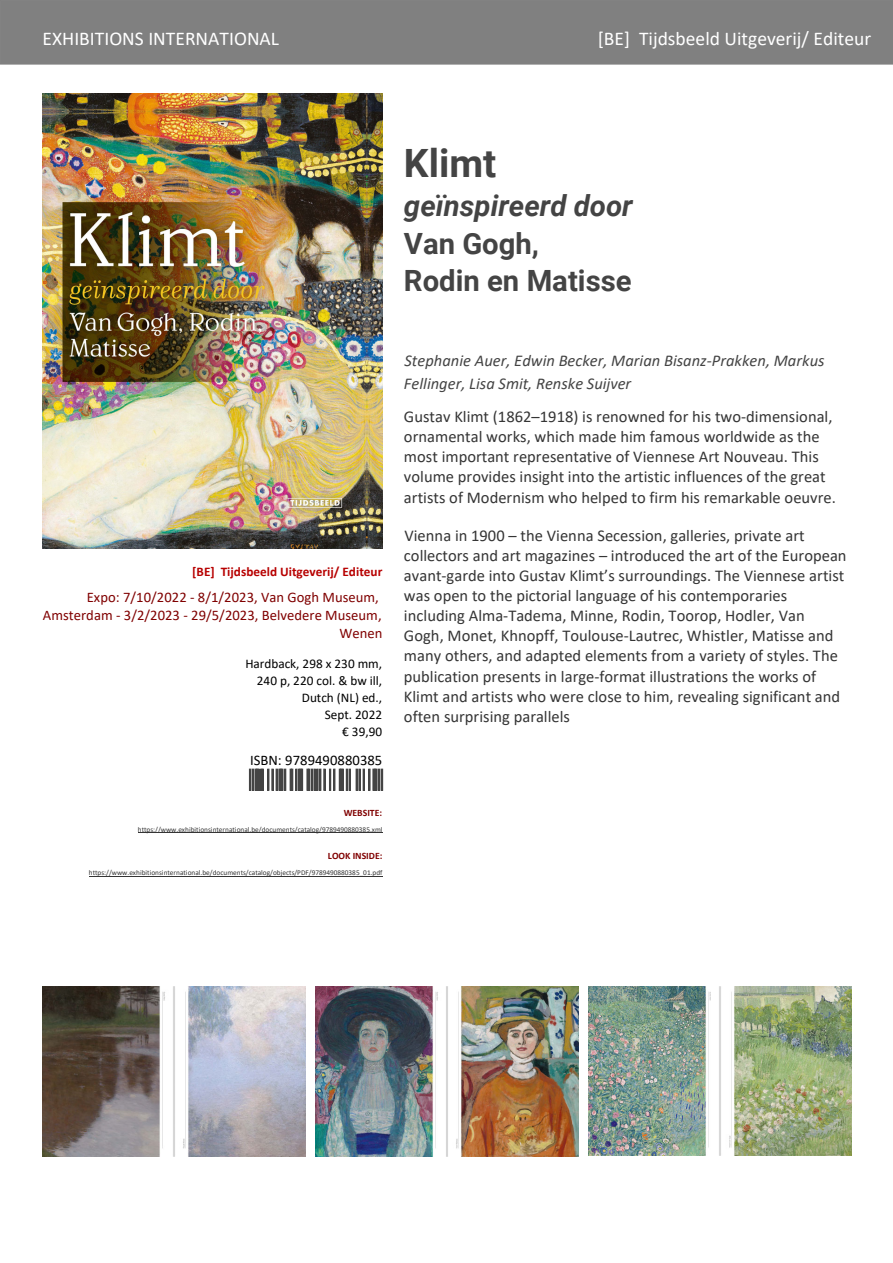
<style>
.page{position:relative;width:893px;height:1263px;background:#fff}
.page>*{position:absolute;margin:0;border:0;box-sizing:border-box;transform-origin:0 0}
.t1{font:700 39px "Roboto";color:#444}
.t2{font:700 29.25px/37.8px "Roboto";color:#444}
.t3{font:italic 700 29.25px "Roboto";color:#444}
.t4{font:19.5px "Calibri";color:#fff}
.t5{font:16.5px/20.1px "Calibri";color:#353535}
.t6{font:italic 16.5px/22.8px "Calibri";color:#444}
.t7{font:14.7px/17.9px "Calibri";color:#800000;text-align:right}
.t8{font:14.7px "Calibri";letter-spacing:.005em;color:#000}
.t9{font:13.2px/17px "Calibri";color:#000;text-align:right}
.t10{font:700 13.2px "Calibri";color:#b70000}
.t11{font:700 9.75px "Calibri";color:#800000}
.t12{font:7.35px "Calibri";color:#353535}
</style>
<div class="page">
<div style="left:0;top:0;width:893px;height:64px;background:#808080"></div>
<img style="left:42px;top:94px;width:341px;height:454px">
<div style="left:249px;top:769px;width:2px;height:21px;border:1px solid #444"></div>
<div style="left:252px;top:769px;width:2px;height:21px;border:1px solid #444"></div>
<svg style="left:255px;top:769px;width:46px;height:21px"></svg>
<div style="left:301px;top:769px;width:2px;height:21px;border:1px solid #444"></div>
<svg style="left:307px;top:769px;width:18px;height:21px"></svg>
<div style="left:329px;top:769px;width:2px;height:21px;border:1px solid #444"></div>
<svg style="left:334px;top:769px;width:16px;height:21px"></svg>
<svg style="left:356px;top:769px;width:22px;height:21px"></svg>
<div style="left:378px;top:769px;width:2px;height:21px;border:1px solid #444"></div>
<div style="left:381px;top:769px;width:2px;height:21px;border:1px solid #444"></div>
<hr style="left:138px;top:833px;width:244px;height:1px;background:#353535">
<hr style="left:89px;top:876px;width:293px;height:1px;background:#353535">
<img style="left:42px;top:986px;width:263px;height:170px">
<img style="left:316px;top:986px;width:262px;height:170px">
<img style="left:589px;top:986px;width:262px;height:170px">
<p class="t4" style="left:42px;top:30px;width:238px">EXHIBITIONS INTERNATIONAL</p>
<p class="t4" style="left:598px;top:30px;width:275px">[BE] Tijdsbeeld Uitgeverij/ Editeur</p>
<h1 class="t1" style="left:404px;top:135px;width:94px">Klimt</h1>
<h2 class="t3" style="left:404px;top:185px;width:230px">geïnspireerd door</h2>
<h2 class="t2" style="left:404px;top:223px;width:229px">Van Gogh,<br>Rodin en Matisse</h2>
<p class="t10" style="left:192px;top:566px;width:192px">[BE] Tijdsbeeld Uitgeverij/ Editeur</p>
<p class="t7" style="left:43px;top:589px;width:341px">Expo: 7/10/2022 ‐ 8/1/2023, Van Gogh Museum,<br>Amsterdam ‐ 3/2/2023 ‐ 29/5/2023, Belvedere Museum,<br>Wenen</p>
<p class="t9" style="left:245px;top:656px;width:138px">Hardback, 298 x 230 mm,<br>240 p, 220 col. &amp; bw ill,<br>Dutch (NL) ed.,<br>Sept. 2022<br>€ 39,90</p>
<p class="t8" style="left:250px;top:754px;width:134px">ISBN: 9789490880385</p>
<p class="t11" style="left:344px;top:809px;width:40px">WEBSITE:</p>
<p class="t12" style="left:138px;top:826px;width:246px">https://www.exhibitionsinternational.be/documents/catalog/9789490880385.xml</p>
<p class="t11" style="left:328px;top:852px;width:56px">LOOK INSIDE:</p>
<p class="t12" style="left:89px;top:870px;width:295px">https://www.exhibitionsinternational.be/documents/catalog/objects/PDF/9789490880385_01.pdf</p>
<p class="t6" style="left:404px;top:351px;width:422px">Stephanie Auer, Edwin Becker, Marian Bisanz‐Prakken, Markus<br>Fellinger, Lisa Smit, Renske Suijver</p>
<p class="t5" style="left:404px;top:408px;width:433px">Gustav Klimt (1862–1918) is renowned for his two‐dimensional, ornamental works, which made him famous worldwide as the most important representative of Viennese Art Nouveau. This volume provides insight into the artistic influences of the great artists of Modernism who helped to firm his remarkable oeuvre.</p>
<p class="t5" style="left:404px;top:526px;width:444px">Vienna in 1900 – the Vienna Secession, galleries, private art collectors and art magazines – introduced the art of the European avant‐garde into Gustav Klimt’s surroundings. The Viennese artist was open to the pictorial language of his contemporaries including Alma‐Tadema, Minne, Rodin, Toorop, Hodler, Van Gogh, Monet, Khnopff, Toulouse‐Lautrec, Whistler, Matisse and many others, and adapted elements from a variety of styles. The publication presents in large‐format illustrations the works of Klimt and artists who were close to him, revealing significant and often surprising parallels</p>
</div>
